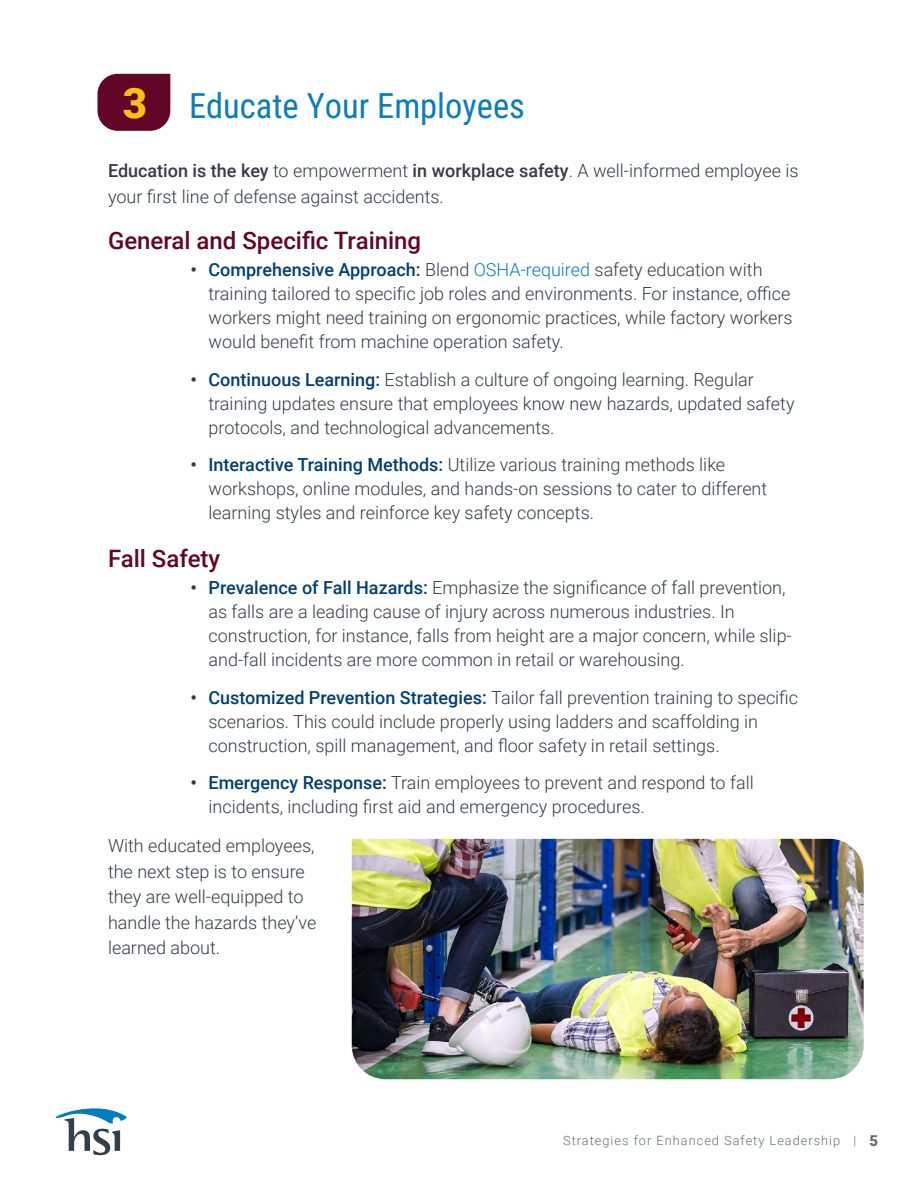
<style>
.page{position:relative;width:918px;height:1188px;background:#fff}
.page>*{position:absolute;margin:0;border:0;box-sizing:border-box;transform-origin:0 0}
.Paragraph{font:34.5px "Roboto Condensed";color:#0b7dbb}
.Paragraph-2{font:500 24px "Roboto";color:#630527}
.Paragraph-3{font:300 18px/24px "Roboto";color:#363b48}
.t1{font:300 12.75px "Roboto";letter-spacing:.08em;color:#646f74}
.s1{font-family:"Roboto";font-weight:900;font-size:42px;color:#ffbf17}
.s2{font-weight:500}
.s3{font-weight:700}
.s4{font-weight:500;color:#003f70}
.s5{color:#0b7dbb}
.s6{font-weight:900;font-size:15px}
</style>
<div class="page">
<svg style="left:55px;top:1108px;width:72px;height:47px"></svg>
<svg style="left:98px;top:74px;width:72px;height:57px;background:#6c1434"></svg>
<img style="left:352px;top:839px;width:512px;height:240px">
<p class="Paragraph" style="left:123px;top:81px;width:404px"><span class="s1">3</span> Educate Your Employees</p>
<p class="Paragraph-3" style="left:108px;top:157px;width:692px;line-height:25.5px"><span class="s2">Education is the key</span> to empowerment <span class="s2">in workplace safety</span>. A well-informed employee is your first line of defense against accidents.</p>
<p class="Paragraph-2" style="left:108px;top:224px;width:315px">General and Specific Training</p>
<p class="Paragraph-3" style="left:208px;top:257px;width:586px;text-indent:-18px"><span class="s3">•</span> <span class="s4">Comprehensive Approach:</span> Blend <span class="s5">OSHA-required</span> safety education with training tailored to specific job roles and environments. For instance, office workers might need training on ergonomic practices, while factory workers would benefit from machine operation safety.</p>
<p class="Paragraph-3" style="left:208px;top:367px;width:588px;text-indent:-18px"><span class="s3">•</span> <span class="s4">Continuous Learning:</span> Establish a culture of ongoing learning. Regular training updates ensure that employees know new hazards, updated safety protocols, and technological advancements.</p>
<p class="Paragraph-3" style="left:208px;top:452px;width:560px;text-indent:-18px"><span class="s3">•</span> <span class="s4">Interactive Training Methods:</span> Utilize various training methods like workshops, online modules, and hands-on sessions to cater to different learning styles and reinforce key safety concepts.</p>
<p class="Paragraph-2" style="left:108px;top:542px;width:114px">Fall Safety</p>
<p class="Paragraph-3" style="left:208px;top:575px;width:585px;text-indent:-18px"><span class="s3">•</span> <span class="s4">Prevalence of Fall Hazards:</span> Emphasize the significance of fall prevention, as falls are a leading cause of injury across numerous industries. In construction, for instance, falls from height are a major concern, while slip&shy;and-fall incidents are more common in retail or warehousing.</p>
<p class="Paragraph-3" style="left:208px;top:685px;width:591px;text-indent:-18px"><span class="s3">•</span> <span class="s4">Customized Prevention Strategies:</span> Tailor fall prevention training to specific scenarios. This could include properly using ladders and scaffolding in construction, spill management, and floor safety in retail settings.</p>
<p class="Paragraph-3" style="left:208px;top:770px;width:547px;text-indent:-18px"><span class="s3">•</span> <span class="s4">Emergency Response:</span> Train employees to prevent and respond to fall incidents, including first aid and emergency procedures.</p>
<p class="Paragraph-3" style="left:108px;top:832px;width:210px;line-height:25.5px">With educated employees, the next step is to ensure they are well-equipped to handle the hazards they’ve learned about.</p>
<p class="t1" style="left:563px;top:1132px;width:316px">Strategies for Enhanced Safety Leadership | <span class="s6">5</span></p>
</div>
